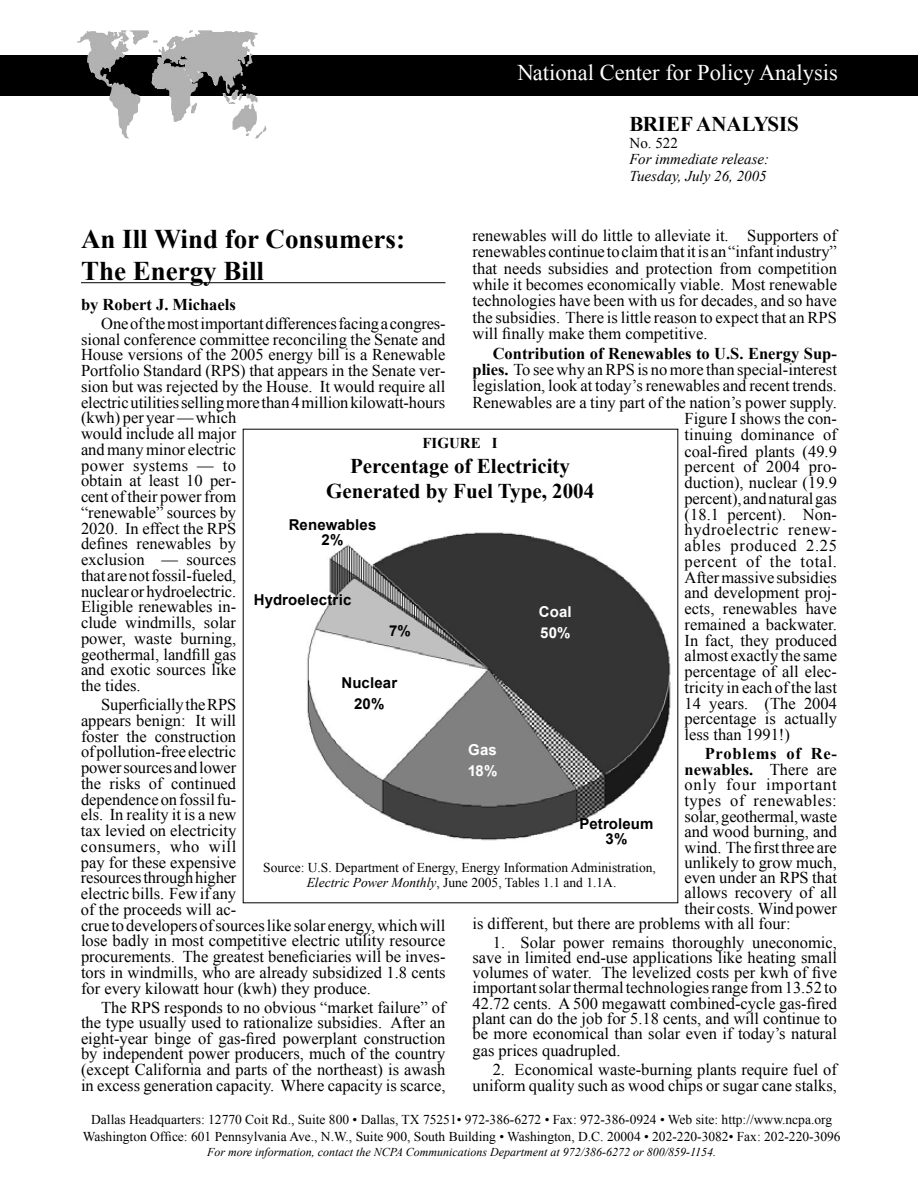
<style>
.page{position:relative;width:918px;height:1188px;background:#fff}
.page>*{position:absolute;margin:0;border:0;box-sizing:border-box;transform-origin:0 0}
.t1{font:700 27px/32.4px "Times New Roman";color:#000}
.t2{font:22.5px "Times New Roman";color:#fff}
.t3{font:700 21px/25.2px "Times New Roman";color:#000;text-align:center}
.t4{font:16.5px/15.8px "Times New Roman";color:#000;text-align:justify}
.t5{font:700 16.5px "Times New Roman";color:#000}
.t6{font:16.5px "Times New Roman";letter-spacing:.035em;color:#000}
.t7{font:16.5px "Times New Roman";letter-spacing:.025em;color:#000}
.t8{font:16.5px "Times New Roman";letter-spacing:.04em;color:#000}
.t9{font:16.5px "Times New Roman";letter-spacing:.05em;color:#000}
.t10{font:700 16.5px "Times New Roman";letter-spacing:.045em;color:#000}
.t11{font:700 15px/15px "Arial";letter-spacing:.01em;color:#000;text-align:center}
.t12{font:italic 15px/16.5px "Times New Roman";color:#000}
.t13{font:700 15px/21px "Arial";letter-spacing:.01em;color:#fff}
.t14{font:700 15px "Times New Roman";color:#000}
.t15{font:15px "Times New Roman";color:#000}
.t16{font:13.5px/16.2px "Times New Roman";color:#000;text-align:center}
.t17{font:italic 12px "Times New Roman";color:#000}
.s1{font-weight:700}
.s2{font-weight:400}
.s3{font-style:italic}
</style>
<div class="page">
<div style="left:0;top:55px;width:918px;height:40px;background:#000"></div>
<img style="left:77px;top:30px;width:136px;height:108px">
<img style="left:307px;top:532px;width:364px;height:309px">
<hr style="left:81px;top:282px;width:365px;height:1px;background:#000">
<h2 class="t2" style="left:518px;top:57px;width:322px">National Center for Policy Analysis</h2>
<p class="t3" style="left:630px;top:111px;width:171px">BRIEF ANALYSIS</p>
<p class="t15" style="left:630px;top:133px;width:50px">No. 522</p>
<p class="t12" style="left:630px;top:151px;width:141px">For immediate release:<br>Tuesday, July 26, 2005</p>
<h1 class="t1" style="left:81px;top:222px;width:326px">An Ill Wind for Consumers:<br>The Energy Bill</h1>
<p class="t5" style="left:81px;top:293px;width:156px">by Robert J. Michaels</p>
<p class="t4" style="left:81px;top:315px;width:366px;text-align:left;text-indent:20px">One of the most important differences facing a congres&shy;sional conference committee reconciling the Senate and<br>House versions of the 2005 energy bill is a Renewable<br>Portfolio Standard (RPS) that appears in the Senate ver&shy;sion but was rejected by the House. It would require all electric utilities selling more than 4 million kilowatt-hours (kwh) per year — which<br>would include all major<br>and many minor electric<br>power systems — to<br>obtain at least 10 per-<br>cent of their power from<br>“renewable” sources by<br>2020. In effect the RPS<br>defines renewables by<br>exclusion — sources<br>that are not fossil-fueled,<br>nuclear or hydroelectric.<br>Eligible renewables in-<br>clude windmills, solar<br>power, waste burning,<br>geothermal, landfill gas<br>and exotic sources like<br>the tides.</p>
<p class="t4" style="left:81px;top:697px;width:366px;text-align:left;text-indent:20px">Superficially the RPS<br>appears benign: It will<br>foster the construction<br>of pollution-free electric<br>power sources and lower<br>the risks of continued<br>dependence on fossil fu-<br>els. In reality it is a new<br>tax levied on electricity<br>consumers, who will<br>pay for these expensive<br>resources through higher<br>electric bills. Few if any<br>of the proceeds will ac-<br>crue to developers of sources like solar energy, which will lose badly in most competitive electric utility resource procurements. The greatest beneficiaries will be inves&shy;tors in windmills, who are already subsidized 1.8 cents for every kilowatt hour (kwh) they produce.</p>
<p class="t4" style="left:81px;top:999px;width:366px;text-indent:20px">The RPS responds to no obvious “market failure” of the type usually used to rationalize subsidies. After an eight-year binge of gas-fired powerplant construction by independent power producers, much of the country (except California and parts of the northeast) is awash in excess generation capacity. Where capacity is scarce,</p>
<p class="t4" style="left:472px;top:227px;width:366px;line-height:16.4px">renewables will do little to alleviate it. Supporters of renewables continue to claim that it is an “infant industry” that needs subsidies and protection from competition while it becomes economically viable. Most renewable technologies have been with us for decades, and so have the subsidies. There is little reason to expect that an RPS will finally make them competitive.</p>
<p class="t5" style="left:493px;top:342px;width:346px">Contribution of Renewables to U.S. Energy Sup-</p>
<p class="t4" style="left:472px;top:361px;width:366px"><span class="s1">plies.</span> To see why an RPS is no more than special-interest</p>
<p class="t4" style="left:472px;top:378px;width:366px">legislation, look at today’s renewables and recent trends.</p>
<p class="t4" style="left:472px;top:394px;width:366px">Renewables are a tiny part of the nation’s power supply.</p>
<p class="t4" style="left:685px;top:410px;width:154px">Figure I shows the con-</p>
<p class="t4" style="left:685px;top:427px;width:154px">tinuing dominance of</p>
<p class="t4" style="left:685px;top:443px;width:154px">coal-fired plants (49.9</p>
<p class="t4" style="left:685px;top:459px;width:154px">percent of 2004 pro-</p>
<p class="t4" style="left:685px;top:475px;width:154px">duction), nuclear (19.9</p>
<p class="t4" style="left:685px;top:490px;width:154px">percent), and natural gas</p>
<p class="t4" style="left:685px;top:506px;width:154px">(18.1 percent). Non-</p>
<p class="t6" style="left:685px;top:519px;width:154px">hydroelectric renew-</p>
<p class="t8" style="left:685px;top:535px;width:154px">ables produced 2.25</p>
<p class="t6" style="left:685px;top:550px;width:154px">percent of the total.</p>
<p class="t4" style="left:685px;top:569px;width:154px">After massive subsidies</p>
<p class="t4" style="left:685px;top:585px;width:154px">and development proj-</p>
<p class="t4" style="left:685px;top:601px;width:154px">ects, renewables have</p>
<p class="t4" style="left:685px;top:616px;width:154px">remained a backwater.</p>
<p class="t4" style="left:685px;top:632px;width:154px">In fact, they produced</p>
<p class="t4" style="left:685px;top:648px;width:154px">almost exactly the same</p>
<p class="t4" style="left:685px;top:664px;width:154px">percentage of all elec-</p>
<p class="t4" style="left:685px;top:679px;width:154px">tricity in each of the last</p>
<p class="t4" style="left:685px;top:695px;width:154px">14 years. (The 2004</p>
<p class="t4" style="left:685px;top:711px;width:154px">percentage is actually</p>
<p class="t4" style="left:685px;top:727px;width:107px">less than 1991!)</p>
<p class="t10" style="left:705px;top:742px;width:134px">Problems of Re-</p>
<p class="t5" style="left:685px;top:758px;width:154px">newables. <span class="s2">There are</span></p>
<p class="t9" style="left:685px;top:774px;width:154px">only four important</p>
<p class="t7" style="left:685px;top:789px;width:154px">types of renewables:</p>
<p class="t4" style="left:685px;top:808px;width:154px">solar, geothermal, waste</p>
<p class="t4" style="left:685px;top:824px;width:154px">and wood burning, and</p>
<p class="t4" style="left:685px;top:839px;width:154px">wind. The first three are</p>
<p class="t4" style="left:685px;top:854px;width:154px">unlikely to grow much,</p>
<p class="t4" style="left:685px;top:869px;width:154px">even under an RPS that</p>
<p class="t4" style="left:685px;top:885px;width:154px">allows recovery of all</p>
<p class="t4" style="left:685px;top:900px;width:154px">their costs. Wind power</p>
<p class="t4" style="left:473px;top:915px;width:320px">is different, but there are problems with all four:</p>
<p class="t4" style="left:472px;top:934px;width:366px;text-indent:20px">1. Solar power remains thoroughly uneconomic, save in limited end-use applications like heating small volumes of water. The levelized costs per kwh of five important solar thermal technologies range from 13.52 to 42.72 cents. A 500 megawatt combined-cycle gas-fired plant can do the job for 5.18 cents, and will continue to be more economical than solar even if today’s natural gas prices quadrupled.</p>
<p class="t4" style="left:472px;top:1061px;width:366px;text-align:right">2. Economical waste-burning plants require fuel of uniform quality such as wood chips or sugar cane stalks,</p>
<p class="t14" style="left:422px;top:432px;width:77px">FIGURE I</p>
<p class="t3" style="left:326px;top:453px;width:270px">Percentage of Electricity<br>Generated by Fuel Type, 2004</p>
<p class="t11" style="left:289px;top:518px;width:89px">Renewables<br>2%</p>
<p class="t11" style="left:254px;top:593px;width:99px">Hydroelectric</p>
<p class="t13" style="left:539px;top:602px;width:34px">Coal<br>50%</p>
<p class="t11" style="left:389px;top:624px;width:23px">7%</p>
<p class="t11" style="left:341px;top:673px;width:57px;line-height:21px">Nuclear<br>20%</p>
<p class="t13" style="left:468px;top:740px;width:31px">Gas<br>18%</p>
<p class="t11" style="left:579px;top:817px;width:76px">Petroleum<br>3%</p>
<p class="t16" style="left:263px;top:859px;width:394px;line-height:15px">Source: U.S. Department of Energy, Energy Information Administration,<br><span class="s3">Electric Power Monthly</span>, June 2005, Tables 1.1 and 1.1A.</p>
<p class="t16" style="left:83px;top:1112px;width:759px">Dallas Headquarters: 12770 Coit Rd., Suite 800 • Dallas, TX 75251• 972-386-6272 • Fax: 972-386-0924 • Web site: http://www.ncpa.org<br>Washington Office: 601 Pennsylvania Ave., N.W., Suite 900, South Building • Washington, D.C. 20004 • 202-220-3082• Fax: 202-220-3096</p>
<p class="t17" style="left:207px;top:1143px;width:511px">For more information, contact the NCPA Communications Department at 972/386-6272 or 800/859-1154.</p>
</div>
